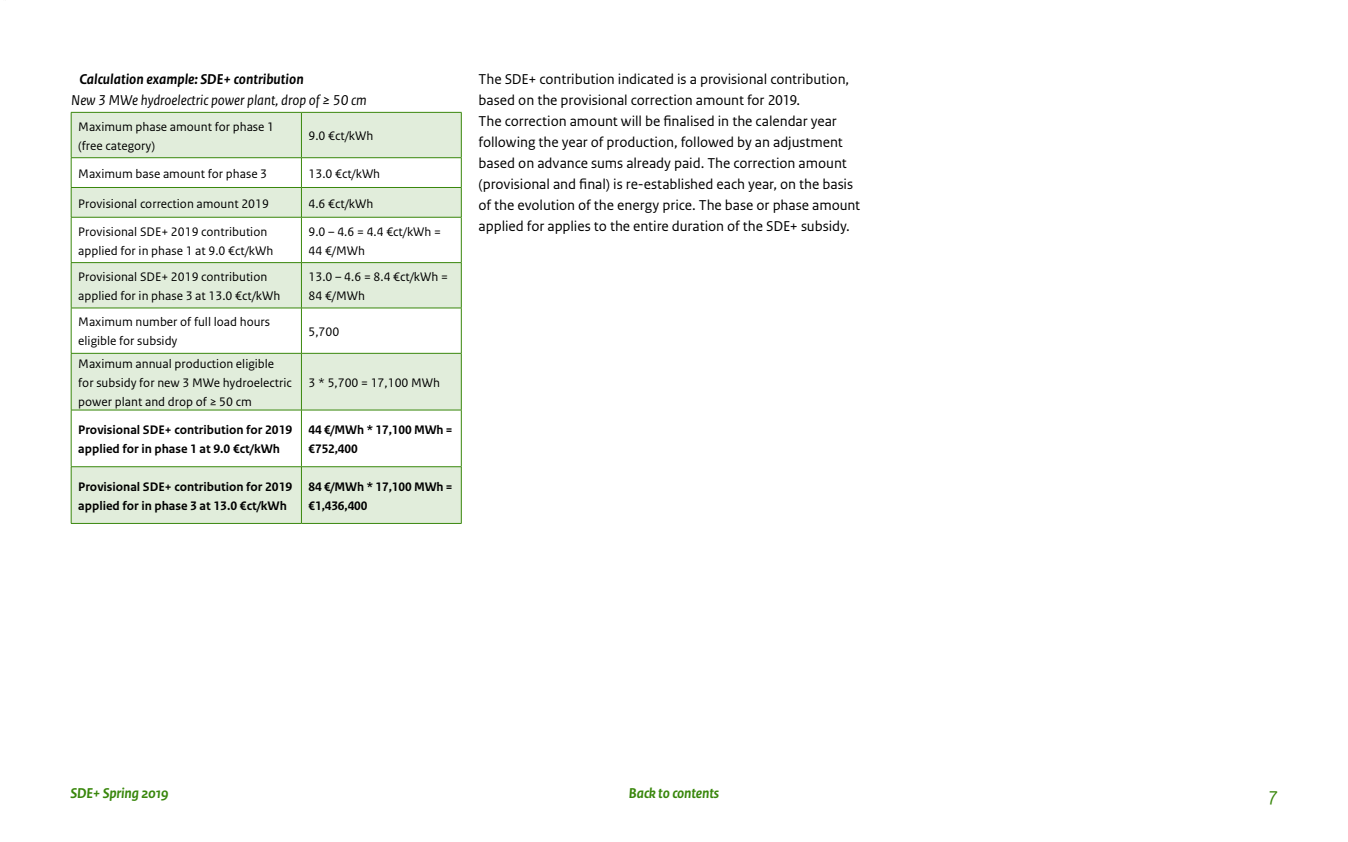
<style>
.page{position:relative;width:1348px;height:842px;background:#fff}
.page>*{position:absolute;margin:0;border:0;box-sizing:border-box;transform-origin:0 0}
.t1{font:italic 20px "Rijksoverheid Sans Text";color:#39870c}
.P_-_plat{font:15px/21px "Rijksoverheid Sans Text";letter-spacing:-.005em;color:#000}
.H6_-_plat_italic{font:italic 15px "Rijksoverheid Sans Text";color:#000}
.H3_-_plat_kop_bold_i{font:italic 700 15px "Rijksoverheid Sans Text";color:#000}
.t2{font:italic 700 15px "Rijksoverheid Sans Text";letter-spacing:-.01em;color:#39870c}
.P_-_tabel_plat{font:13px/19px "Rijksoverheid Sans Text";color:#000}
.P_-_tabel_bold{font:700 13px/19px "Rijksoverheid Sans Text";color:#000}
</style>
<div class="page">
<svg style="left:72px;top:263px;width:389px;height:260px;fill:#e1eddb"></svg>
<hr style="left:71px;top:217px;width:1px;height:45px;background:#39870c">
<hr style="left:71px;top:217px;width:230px;height:1px;background:#39870c">
<hr style="left:301px;top:217px;width:1px;height:45px;background:#39870c">
<hr style="left:301px;top:217px;width:161px;height:1px;background:#39870c">
<hr style="left:461px;top:217px;width:1px;height:45px;background:#39870c">
<hr style="left:71px;top:263px;width:1px;height:45px;background:#39870c">
<hr style="left:71px;top:262px;width:230px;height:1px;background:#39870c">
<hr style="left:301px;top:263px;width:1px;height:45px;background:#39870c">
<hr style="left:301px;top:262px;width:161px;height:1px;background:#39870c">
<hr style="left:461px;top:263px;width:1px;height:45px;background:#39870c">
<hr style="left:71px;top:308px;width:1px;height:45px;background:#39870c">
<hr style="left:71px;top:308px;width:230px;height:1px;background:#39870c">
<hr style="left:301px;top:308px;width:1px;height:45px;background:#39870c">
<hr style="left:301px;top:308px;width:161px;height:1px;background:#39870c">
<hr style="left:461px;top:308px;width:1px;height:45px;background:#39870c">
<hr style="left:71px;top:354px;width:1px;height:56px;background:#39870c">
<hr style="left:71px;top:353px;width:230px;height:1px;background:#39870c">
<hr style="left:301px;top:354px;width:1px;height:56px;background:#39870c">
<hr style="left:301px;top:353px;width:161px;height:1px;background:#39870c">
<hr style="left:461px;top:354px;width:1px;height:56px;background:#39870c">
<hr style="left:71px;top:410px;width:1px;height:56px;background:#39870c">
<hr style="left:71px;top:410px;width:230px;height:1px;background:#39870c">
<hr style="left:301px;top:410px;width:1px;height:56px;background:#39870c">
<hr style="left:301px;top:410px;width:161px;height:1px;background:#39870c">
<hr style="left:461px;top:410px;width:1px;height:56px;background:#39870c">
<hr style="left:71px;top:467px;width:1px;height:56px;background:#39870c">
<hr style="left:71px;top:466px;width:230px;height:1px;background:#39870c">
<hr style="left:71px;top:523px;width:230px;height:1px;background:#39870c">
<hr style="left:301px;top:467px;width:1px;height:56px;background:#39870c">
<hr style="left:301px;top:466px;width:161px;height:1px;background:#39870c">
<hr style="left:461px;top:467px;width:1px;height:56px;background:#39870c">
<hr style="left:301px;top:523px;width:161px;height:1px;background:#39870c">
<svg style="left:71px;top:112px;width:391px;height:105px"></svg>
<h3 class="H3_-_plat_kop_bold_i" style="left:79px;top:71px;width:226px">Calculation example: SDE+ contribution</h3>
<h6 class="H6_-_plat_italic" style="left:71px;top:92px;width:297px">New 3 MWe hydroelectric power plant, drop of ≥ 50 cm</h6>
<p class="P_-_tabel_plat" style="left:78px;top:117px;width:197px">Maximum phase amount for phase 1 (free category)</p>
<p class="P_-_tabel_plat" style="left:309px;top:127px;width:66px">9.0 €ct/kWh</p>
<p class="P_-_tabel_plat" style="left:78px;top:164px;width:190px">Maximum base amount for phase 3</p>
<p class="P_-_tabel_plat" style="left:309px;top:164px;width:73px">13.0 €ct/kWh</p>
<p class="P_-_tabel_plat" style="left:78px;top:194px;width:192px">Provisional correction amount 2019</p>
<p class="P_-_tabel_plat" style="left:309px;top:194px;width:66px">4.6 €ct/kWh</p>
<p class="P_-_tabel_plat" style="left:78px;top:222px;width:197px">Provisional SDE+ 2019 contribution applied for in phase 1 at 9.0 €ct/kWh</p>
<p class="P_-_tabel_plat" style="left:309px;top:222px;width:134px">9.0 – 4.6 = 4.4 €ct/kWh =<br>44 €/MWh</p>
<p class="P_-_tabel_plat" style="left:78px;top:267px;width:203px">Provisional SDE+ 2019 contribution applied for in phase 3 at 13.0 €ct/kWh</p>
<p class="P_-_tabel_plat" style="left:309px;top:267px;width:141px">13.0 – 4.6 = 8.4 €ct/kWh =<br>84 €/MWh</p>
<p class="P_-_tabel_plat" style="left:78px;top:313px;width:193px">Maximum number of full load hours eligible for subsidy</p>
<p class="P_-_tabel_plat" style="left:309px;top:322px;width:32px">5,700</p>
<p class="P_-_tabel_plat" style="left:78px;top:354px;width:215px">Maximum annual production eligible for subsidy for new 3 MWe hydroelectric power plant and drop of ≥ 50 cm</p>
<p class="P_-_tabel_plat" style="left:309px;top:373px;width:133px">3 * 5,700 = 17,100 MWh</p>
<p class="P_-_tabel_bold" style="left:78px;top:421px;width:216px">Provisional SDE+ contribution for 2019 applied for in phase 1 at 9.0 €ct/kWh</p>
<p class="P_-_tabel_bold" style="left:309px;top:421px;width:146px">44 €/MWh * 17,100 MWh = €752,400</p>
<p class="P_-_tabel_bold" style="left:78px;top:477px;width:216px">Provisional SDE+ contribution for 2019 applied for in phase 3 at 13.0 €ct/kWh</p>
<p class="P_-_tabel_bold" style="left:309px;top:477px;width:146px">84 €/MWh * 17,100 MWh = €1,436,400</p>
<p class="P_-_plat" style="left:479px;top:69px;width:372px">The SDE+ contribution indicated is a provisional contribution, based on the provisional correction amount for 2019.</p>
<p class="P_-_plat" style="left:479px;top:111px;width:383px">The correction amount will be finalised in the calendar year following the year of production, followed by an adjustment based on advance sums already paid. The correction amount (provisional and final) is re-established each year, on the basis of the evolution of the energy price. The base or phase amount applied for applies to the entire duration of the SDE+ subsidy.</p>
<p class="t2" style="left:71px;top:785px;width:99px">SDE+ Spring 2019</p>
<p class="t2" style="left:629px;top:785px;width:92px">Back to contents</p>
<h1 class="t1" style="left:1269px;top:784px;width:9px">7</h1>
</div>
